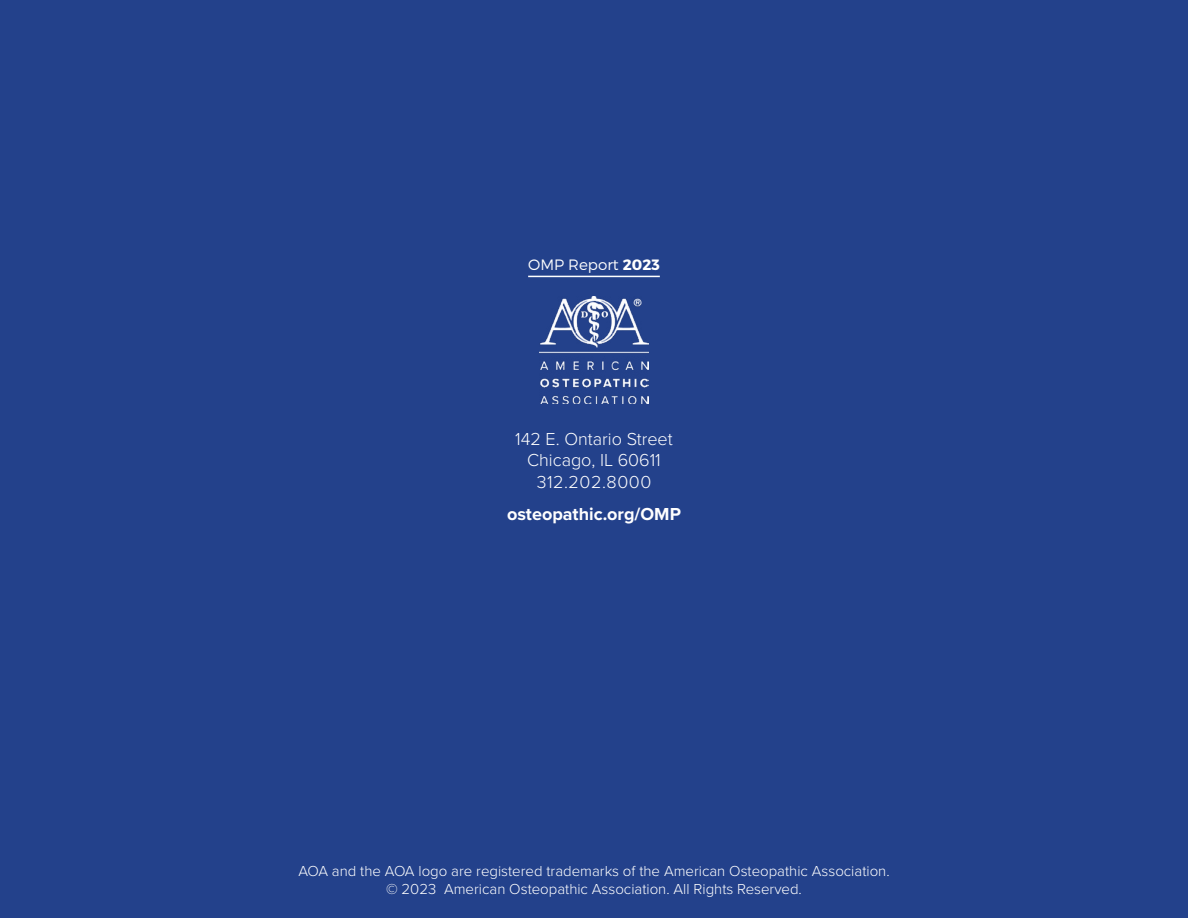
<style>
.page{position:relative;width:1188px;height:918px;background:#23418b}
.page>*{position:absolute;margin:0;border:0;box-sizing:border-box;transform-origin:0 0}
.t1{font:300 18px/21.6px "Proxima Nova";color:#fff;text-align:center}
.t2{font:700 18px "Proxima Nova";color:#fff}
.t3{font:300 15px/18px "Proxima Nova";color:#fff;text-align:center}
.t4{font:300 15px "Montserrat";color:#fff}
.s1{font-weight:700}
</style>
<div class="page">
<img style="left:540px;top:297px;width:108px;height:106px">
<hr style="left:528px;top:276px;width:132px;height:1px;background:#fff">
<p class="t4" style="left:528px;top:256px;width:133px">OMP Report <span class="s1">2023</span></p>
<p class="t1" style="left:515px;top:428px;width:159px">142 E. Ontario Street<br>Chicago, IL 60611<br>312.202.8000</p>
<p class="t2" style="left:507px;top:503px;width:175px">osteopathic.org/OMP</p>
<p class="t3" style="left:298px;top:862px;width:593px">AOA and the AOA logo are registered trademarks of the American Osteopathic Association. © 2023 American Osteopathic Association. All Rights Reserved.</p>
</div>
